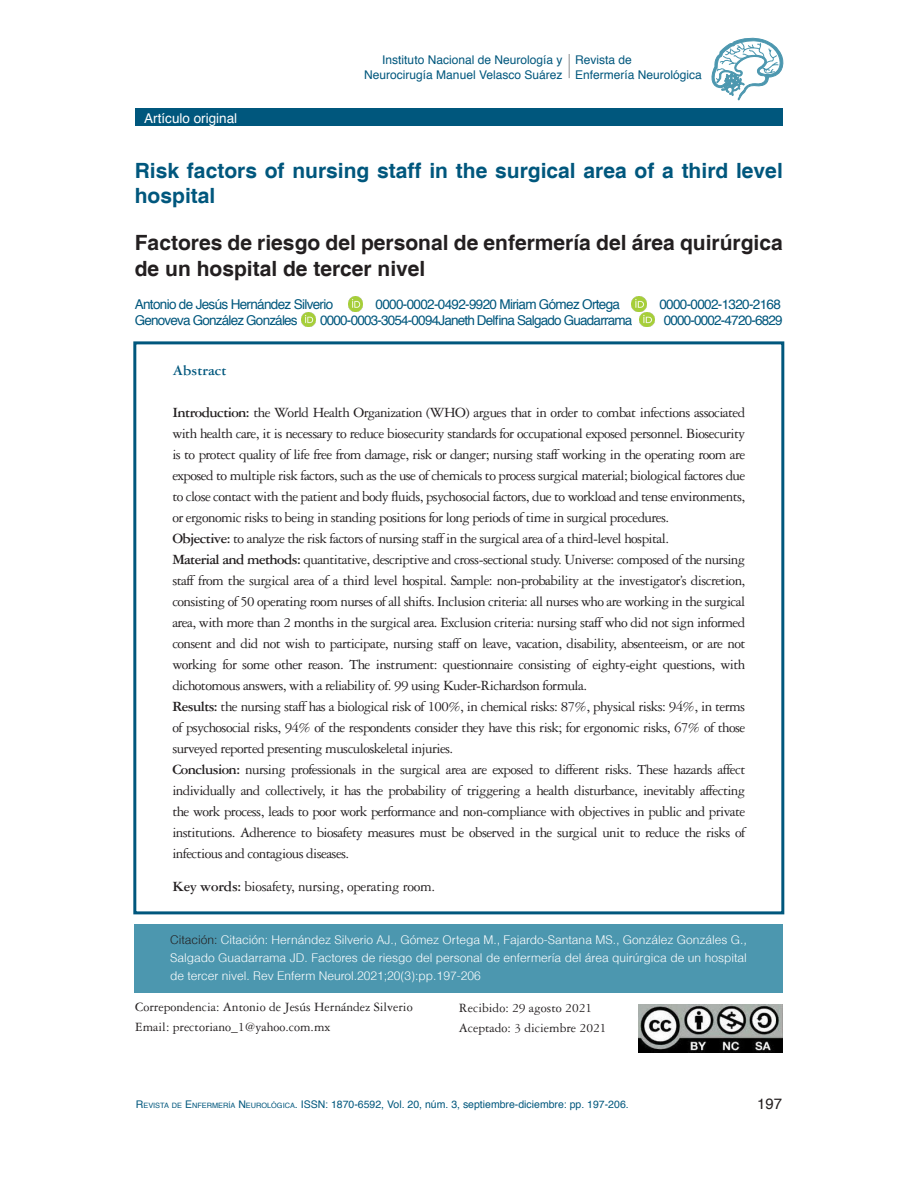
<style>
.page{position:relative;width:918px;height:1188px;background:#fff}
.page>*{position:absolute;margin:0;border:0;box-sizing:border-box;transform-origin:0 0}
.TITULO_NEGRO{font:700 21px/25.5px "Helvetica";color:#231f20}
.TITULO_AZUL{font:700 21px/25.5px "Helvetica";color:#00577d}
.ABSTRACT{font:15px/21px "Garamond 3 LT Std";letter-spacing:-.04em;color:#231f20;text-align:justify}
.ABSTRACT-2{font:15px "Garamond 3 LT Std";letter-spacing:-.02em;color:#231f20}
.ABSTRACT-3{font:700 15px "Garamond 3 LT Std";color:#00577d}
.t1{font:15px "Helvetica";color:#231f20}
.AUTORES{font:13.5px "Helvetica";letter-spacing:-.06em;color:#00577d}
.INSTITUCCIÓN{font:13.5px/19.5px "Garamond 3 LT Std";color:#231f20}
.t2{font:13.5px "Helvetica";color:#fff}
.citación{font:300 12px/18px "Helvetica";color:#fff;text-align:justify}
.t3{font:12px/15px "Helvetica";color:#00577d;text-align:right}
.t4{font:10.5px "Helvetica";color:#00577d}
.s1{font-weight:700}
.s2{color:#231f20}
.s3{font-style:inherit}
.s4{font-size:7.35px}
</style>
<div class="page">
<div style="left:135px;top:108px;width:648px;height:18px;background:#00577d"></div>
<svg style="left:711px;top:37px;width:73px;height:63px"></svg>
<hr style="left:568px;top:54px;width:2px;height:24px;background:#808285">
<div style="left:134px;top:924px;width:649px;height:69px;background:#4c97af"></div>
<div style="left:133px;top:341px;width:651px;height:573px;border:3px solid #00577d"></div>
<img style="left:348px;top:297px;width:15px;height:14px">
<img style="left:638px;top:1005px;width:144px;height:48px">
<img style="left:632px;top:297px;width:14px;height:14px">
<img style="left:302px;top:312px;width:14px;height:15px">
<img style="left:640px;top:312px;width:14px;height:15px">
<p class="t2" style="left:144px;top:107px;width:95px">Artículo original</p>
<p class="t3" style="left:364px;top:53px;width:200px">Instituto Nacional de Neurología y<br>Neurocirugía Manuel Velasco Suárez</p>
<p class="t3" style="left:575px;top:53px;width:128px;text-align:left">Revista de<br>Enfermería Neurológica</p>
<p class="TITULO_AZUL" style="left:135px;top:159px;width:650px">Risk factors of nursing staff in the surgical area of a third level hospital</p>
<p class="TITULO_NEGRO" style="left:135px;top:231px;width:650px">Factores de riesgo del personal de enfermería del área quirúrgica de un hospital de tercer nivel</p>
<p class="AUTORES" style="left:135px;top:294px;width:200px">Antonio de Jesús Hernández Silverio</p>
<p class="AUTORES" style="left:376px;top:294px;width:246px">0000-0002-0492-9920 Miriam Gómez Ortega</p>
<p class="AUTORES" style="left:659px;top:294px;width:123px">0000-0002-1320-2168</p>
<p class="AUTORES" style="left:135px;top:310px;width:164px">Genoveva González Gonzáles</p>
<p class="AUTORES" style="left:320px;top:310px;width:314px">0000-0003-3054-0094Janeth Delfina Salgado Guadarrama</p>
<p class="AUTORES" style="left:664px;top:310px;width:121px">0000-0002-4720-6829</p>
<p class="ABSTRACT-3" style="left:172px;top:362px;width:56px">Abstract</p>
<p class="ABSTRACT" style="left:172px;top:402px;width:575px"><span class="s1">Introduction:</span> the World Health Organization (WHO) argues that in order to combat infections associated with health care, it is necessary to reduce biosecurity standards for occupational exposed personnel. Biosecurity is to protect quality of life free from damage, risk or danger; nursing staff working in the operating room are exposed to multiple risk factors, such as the use of chemicals to process surgical material; biological factores due to close contact with the patient and body fluids, psychosocial factors, due to workload and tense environments, or ergonomic risks to being in standing positions for long periods of time in surgical procedures.</p>
<p class="ABSTRACT" style="left:172px;top:528px;width:498px"><span class="s1">Objective:</span> to analyze the risk factors of nursing staff in the surgical area of a third-level hospital.</p>
<p class="ABSTRACT" style="left:172px;top:549px;width:575px"><span class="s1">Material and methods:</span> quantitative, descriptive and cross-sectional study. Universe: composed of the nursing staff from the surgical area of a third level hospital. Sample: non-probability at the investigator’s discretion, consisting of 50 operating room nurses of all shifts. Inclusion criteria: all nurses who are working in the surgical area, with more than 2 months in the surgical area. Exclusion criteria: nursing staff who did not sign informed consent and did not wish to participate, nursing staff on leave, vacation, disability, absenteeism, or are not working for some other reason. The instrument: questionnaire consisting of eighty-eight questions, with dichotomous answers, with a reliability of. 99 using Kuder-Richardson formula.</p>
<p class="ABSTRACT" style="left:172px;top:696px;width:575px"><span class="s1">Results:</span> the nursing staff has a biological risk of 100%, in chemical risks: 87%, physical risks: 94%, in terms of psychosocial risks, 94% of the respondents consider they have this risk; for ergonomic risks, 67% of those surveyed reported presenting musculoskeletal injuries.</p>
<p class="ABSTRACT" style="left:172px;top:759px;width:575px"><span class="s1">Conclusion:</span> nursing professionals in the surgical area are exposed to different risks. These hazards affect individually and collectively, it has the probability of triggering a health disturbance, inevitably affecting the work process, leads to poor work performance and non-compliance with objectives in public and private institutions. Adherence to biosafety measures must be observed in the surgical unit to reduce the risks of infectious and contagious diseases.</p>
<p class="ABSTRACT-2" style="left:172px;top:878px;width:264px"><span class="s1">Key words:</span> biosafety, nursing, operating room.</p>
<p class="citación" style="left:170px;top:930px;width:578px"><span class="s2">Citación:</span> Citación: Hernández Silverio AJ., Gómez Ortega M., Fajardo-Santana MS., González Gonzáles G., Salgado Guadarrama JD. Factores de riesgo del personal de enfermería del área quirúrgica de un hospital de tercer nivel. Rev Enferm Neurol.2021;20(3):pp.197-206</p>
<p class="INSTITUCCIÓN" style="left:135px;top:998px;width:279px">Correpondencia: Antonio de Jesús Hernández Silverio</p>
<p class="INSTITUCCIÓN" style="left:135px;top:1017px;width:197px">Email: prectoriano_1@yahoo.com.mx</p>
<p class="INSTITUCCIÓN" style="left:459px;top:998px;width:149px">Recibido: 29 agosto 2021<br>Aceptado: 3 diciembre 2021</p>
<p class="t4" style="left:136px;top:1096px;width:494px"><span class="s3">R</span><span class="s4">EVISTA DE</span> <span class="s3">E</span> <span class="s4">NFERMERÍA</span> <span class="s3">N</span> <span class="s4">EUROLÓGICA</span>. ISSN: 1870-6592, Vol. 20, núm. 3, septiembre-diciembre: pp. 197-206.</p>
<p class="t1" style="left:757px;top:1092px;width:27px">197</p>
</div>
